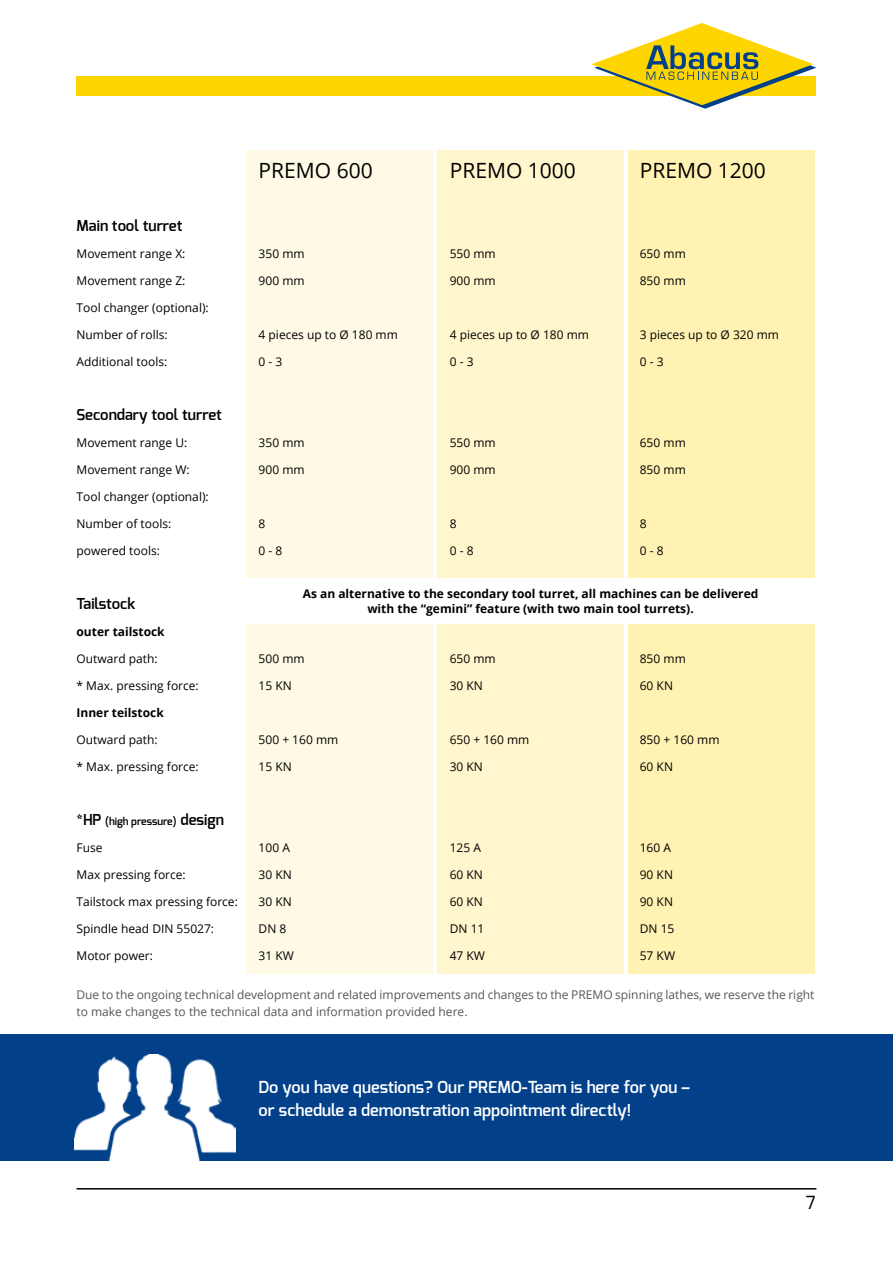
<style>
.page{position:relative;width:893px;height:1263px;background:#fff}
.page>*{position:absolute;margin:0;border:0;box-sizing:border-box;transform-origin:0 0}
.t1{font:21px "Open Sans";color:#000}
.t2{font:18px "Exo";color:#000}
.t3{font:600 16.5px/22.5px "Exo";color:#fff}
.t4{font:600 15px "Exo";color:#000}
.t5{font:12px "Open Sans";color:#000}
.t6{font:12px/16.5px "Open Sans";color:#575756}
.t7{font:700 12px/14.4px "Open Sans";color:#000;text-align:center}
.t8{font:600 10.5px "Exo";color:#000}
.s1{font-size:15px}
</style>
<div class="page">
<div style="left:438px;top:150px;width:186px;height:824px;background:#fff6cd"></div>
<div style="left:628px;top:150px;width:186px;height:824px;background:#fff2b3"></div>
<div style="left:247px;top:150px;width:186px;height:824px;background:#fffae6"></div>
<div style="left:77px;top:77px;width:739px;height:19px;background:#ffd500"></div>
<hr style="left:77px;top:1188px;width:739px;height:1px;background:#000">
<svg style="left:591px;top:23px;width:225px;height:86px"></svg>
<div style="left:0;top:1034px;width:893px;height:127px;background:#024189"></div>
<img style="left:74px;top:1054px;width:161px;height:107px">
<div style="left:242px;top:578px;width:580px;height:45px;background:#fff"></div>
<p class="t4" style="left:77px;top:217px;width:107px">Main tool turret</p>
<p class="t5" style="left:77px;top:245px;width:110px">Movement range X:</p>
<p class="t5" style="left:77px;top:272px;width:110px">Movement range Z:</p>
<p class="t5" style="left:77px;top:299px;width:134px">Tool changer (optional):</p>
<p class="t5" style="left:77px;top:326px;width:93px">Number of rolls:</p>
<p class="t5" style="left:77px;top:353px;width:92px">Additional tools:</p>
<p class="t4" style="left:77px;top:406px;width:147px">Secondary tool turret</p>
<p class="t5" style="left:77px;top:434px;width:112px">Movement range U:</p>
<p class="t5" style="left:77px;top:461px;width:115px">Movement range W:</p>
<p class="t5" style="left:77px;top:488px;width:134px">Tool changer (optional):</p>
<p class="t5" style="left:77px;top:515px;width:96px">Number of tools:</p>
<p class="t5" style="left:77px;top:542px;width:85px">powered tools:</p>
<p class="t4" style="left:77px;top:595px;width:61px">Tailstock</p>
<p class="t7" style="left:77px;top:624px;width:90px">outer tailstock</p>
<p class="t5" style="left:77px;top:650px;width:83px">Outward path:</p>
<p class="t5" style="left:77px;top:677px;width:124px">* Max. pressing force:</p>
<p class="t7" style="left:77px;top:705px;width:89px">Inner teilstock</p>
<p class="t5" style="left:77px;top:731px;width:83px">Outward path:</p>
<p class="t5" style="left:77px;top:758px;width:124px">* Max. pressing force:</p>
<p class="t8" style="left:77px;top:815px;width:149px"><span class="s1">*HP</span> (high pressure) <span class="s1">design</span></p>
<p class="t5" style="left:77px;top:839px;width:28px">Fuse</p>
<p class="t5" style="left:77px;top:866px;width:111px">Max pressing force:</p>
<p class="t5" style="left:77px;top:893px;width:163px">Tailstock max pressing force:</p>
<p class="t5" style="left:77px;top:920px;width:139px">Spindle head DIN 55027:</p>
<p class="t5" style="left:77px;top:947px;width:78px">Motor power:</p>
<h1 class="t1" style="left:259px;top:156px;width:116px">PREMO 600</h1>
<h1 class="t1" style="left:450px;top:156px;width:128px">PREMO 1000</h1>
<h1 class="t1" style="left:640px;top:156px;width:128px">PREMO 1200</h1>
<p class="t5" style="left:259px;top:245px;width:48px">350 mm</p>
<p class="t5" style="left:259px;top:272px;width:48px">900 mm</p>
<p class="t5" style="left:450px;top:245px;width:48px">550 mm</p>
<p class="t5" style="left:450px;top:272px;width:48px">900 mm</p>
<p class="t5" style="left:640px;top:245px;width:48px">650 mm</p>
<p class="t5" style="left:640px;top:272px;width:48px">850 mm</p>
<p class="t5" style="left:259px;top:326px;width:141px">4 pieces up to Ø 180 mm</p>
<p class="t5" style="left:259px;top:353px;width:25px">0 - 3</p>
<p class="t5" style="left:450px;top:326px;width:141px">4 pieces up to Ø 180 mm</p>
<p class="t5" style="left:450px;top:353px;width:25px">0 - 3</p>
<p class="t5" style="left:640px;top:326px;width:141px">3 pieces up to Ø 320 mm</p>
<p class="t5" style="left:640px;top:353px;width:25px">0 - 3</p>
<p class="t5" style="left:259px;top:434px;width:48px">350 mm</p>
<p class="t5" style="left:259px;top:461px;width:48px">900 mm</p>
<p class="t5" style="left:450px;top:434px;width:48px">550 mm</p>
<p class="t5" style="left:450px;top:461px;width:48px">900 mm</p>
<p class="t5" style="left:640px;top:434px;width:48px">650 mm</p>
<p class="t5" style="left:640px;top:461px;width:48px">850 mm</p>
<p class="t5" style="left:259px;top:515px;width:8px">8</p>
<p class="t5" style="left:259px;top:542px;width:25px">0 - 8</p>
<p class="t5" style="left:450px;top:515px;width:8px">8</p>
<p class="t5" style="left:450px;top:542px;width:25px">0 - 8</p>
<p class="t5" style="left:640px;top:515px;width:8px">8</p>
<p class="t5" style="left:640px;top:542px;width:25px">0 - 8</p>
<p class="t7" style="left:303px;top:586px;width:457px">As an alternative to the secondary tool turret, all machines can be delivered with the “gemini” feature (with two main tool turrets).</p>
<p class="t5" style="left:259px;top:650px;width:48px">500 mm</p>
<p class="t5" style="left:259px;top:677px;width:35px">15 KN</p>
<p class="t5" style="left:450px;top:650px;width:48px">650 mm</p>
<p class="t5" style="left:450px;top:677px;width:35px">30 KN</p>
<p class="t5" style="left:640px;top:650px;width:48px">850 mm</p>
<p class="t5" style="left:640px;top:677px;width:35px">60 KN</p>
<p class="t5" style="left:259px;top:731px;width:81px">500 + 160 mm</p>
<p class="t5" style="left:259px;top:758px;width:35px">15 KN</p>
<p class="t5" style="left:450px;top:731px;width:81px">650 + 160 mm</p>
<p class="t5" style="left:450px;top:758px;width:35px">30 KN</p>
<p class="t5" style="left:640px;top:731px;width:81px">850 + 160 mm</p>
<p class="t5" style="left:640px;top:758px;width:35px">60 KN</p>
<p class="t5" style="left:259px;top:839px;width:33px">100 A</p>
<p class="t5" style="left:259px;top:866px;width:35px">30 KN</p>
<p class="t5" style="left:259px;top:893px;width:35px">30 KN</p>
<p class="t5" style="left:259px;top:920px;width:29px">DN 8</p>
<p class="t5" style="left:259px;top:947px;width:37px">31 KW</p>
<p class="t5" style="left:450px;top:839px;width:33px">125 A</p>
<p class="t5" style="left:450px;top:866px;width:35px">60 KN</p>
<p class="t5" style="left:450px;top:893px;width:35px">60 KN</p>
<p class="t5" style="left:450px;top:920px;width:36px">DN 11</p>
<p class="t5" style="left:450px;top:947px;width:37px">47 KW</p>
<p class="t5" style="left:640px;top:839px;width:33px">160 A</p>
<p class="t5" style="left:640px;top:866px;width:35px">90 KN</p>
<p class="t5" style="left:640px;top:893px;width:35px">90 KN</p>
<p class="t5" style="left:640px;top:920px;width:36px">DN 15</p>
<p class="t5" style="left:640px;top:947px;width:37px">57 KW</p>
<p class="t6" style="left:77px;top:986px;width:739px">Due to the ongoing technical development and related improvements and changes to the PREMO spinning lathes, we reserve the right to make changes to the technical data and information provided here.</p>
<h3 class="t3" style="left:259px;top:1077px;width:433px">Do you have questions? Our PREMO-Team is here for you – or schedule a demonstration appointment directly!</h3>
<h2 class="t2" style="left:806px;top:1193px;width:11px">7</h2>
</div>
